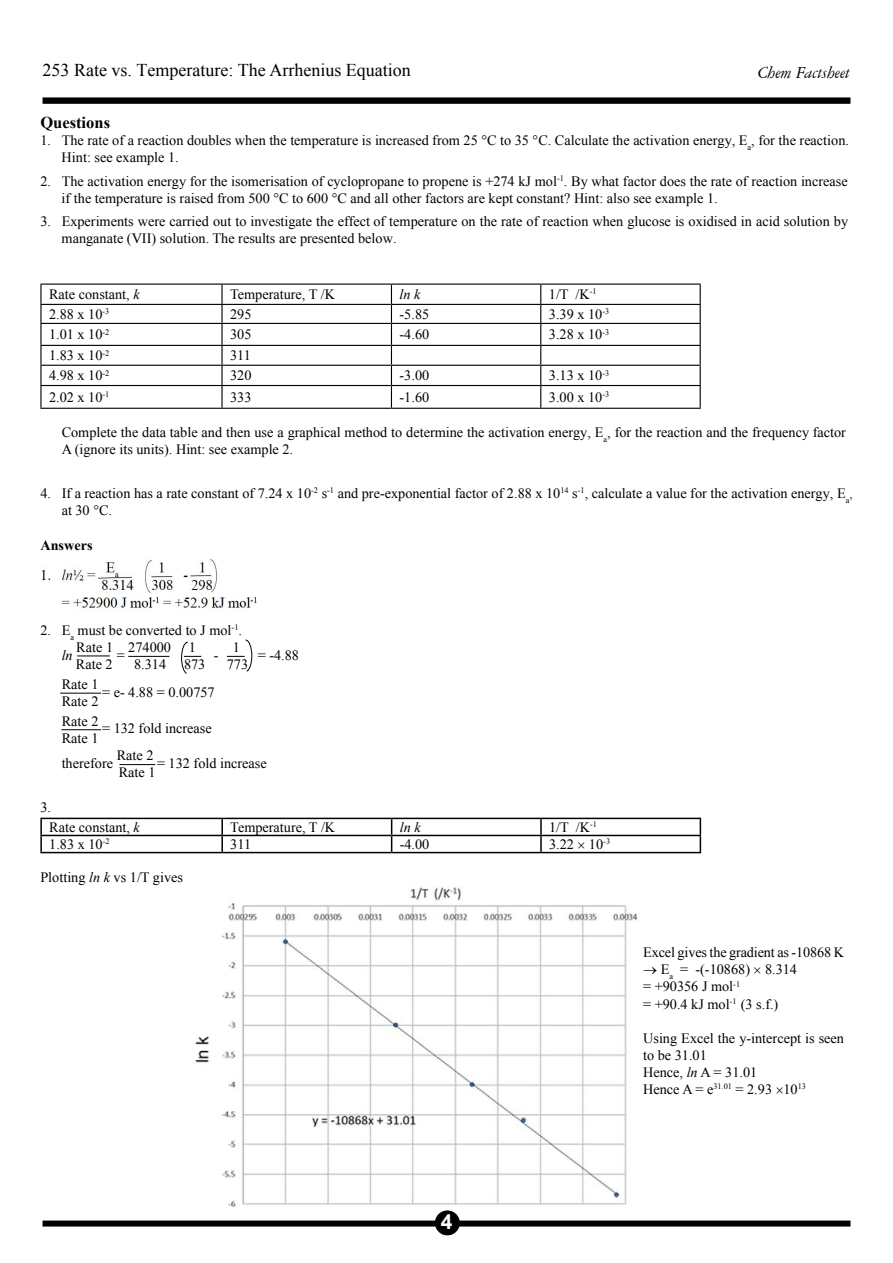
<style>
.page{position:relative;width:893px;height:1263px;background:#fff}
.page>*{position:absolute;margin:0;border:0;box-sizing:border-box;transform-origin:0 0}
.t1{font:700 21px "Arial";color:#fff}
.t2{font:18px "Times New Roman";color:#000}
.t3{font:italic 18px "American Garamond BT";color:#000}
.t4{font:700 16.5px "Times New Roman";color:#000}
.t5{font:14.25px/17.1px "Times New Roman";color:#000}
.t6{font:700 14.25px "Times New Roman";color:#000}
.t7{font:italic 14.25px "Times New Roman";color:#000}
.s1{font-style:italic}
.s2{font-size:12.6px}
</style>
<div class="page">
<div style="left:43px;top:98px;width:807px;height:5px;background:#000"></div>
<div style="left:43px;top:97px;width:807px;height:7px;border:2px solid #000"></div>
<div style="left:43px;top:1220px;width:807px;height:6px;background:#000"></div>
<div style="left:435px;top:1211px;width:24px;height:24px;background:#000;border-radius:50%"></div>
<div style="left:435px;top:1210px;width:25px;height:25px;border:1px solid #000;border-radius:50%"></div>
<hr style="left:40px;top:284px;width:182px;height:1px;background:#000">
<hr style="left:222px;top:284px;width:169px;height:1px;background:#000">
<hr style="left:391px;top:284px;width:150px;height:1px;background:#000">
<hr style="left:541px;top:284px;width:160px;height:1px;background:#000">
<hr style="left:40px;top:304px;width:182px;height:1px;background:#000">
<svg style="left:40px;top:285px;width:2px;height:38px"></svg>
<hr style="left:222px;top:304px;width:169px;height:1px;background:#000">
<svg style="left:221px;top:285px;width:2px;height:38px"></svg>
<hr style="left:391px;top:304px;width:150px;height:1px;background:#000">
<hr style="left:541px;top:304px;width:160px;height:1px;background:#000">
<hr style="left:40px;top:323px;width:182px;height:1px;background:#000">
<hr style="left:40px;top:324px;width:2px;height:21px;background:#000">
<hr style="left:222px;top:323px;width:169px;height:1px;background:#000">
<hr style="left:221px;top:324px;width:2px;height:21px;background:#000">
<hr style="left:391px;top:323px;width:150px;height:1px;background:#000">
<hr style="left:541px;top:323px;width:160px;height:1px;background:#000">
<hr style="left:40px;top:345px;width:182px;height:1px;background:#000">
<hr style="left:222px;top:345px;width:169px;height:1px;background:#000">
<hr style="left:391px;top:345px;width:150px;height:1px;background:#000">
<hr style="left:541px;top:345px;width:160px;height:1px;background:#000">
<hr style="left:40px;top:365px;width:182px;height:1px;background:#000">
<svg style="left:40px;top:346px;width:2px;height:39px"></svg>
<hr style="left:222px;top:365px;width:169px;height:1px;background:#000">
<svg style="left:221px;top:346px;width:2px;height:39px"></svg>
<hr style="left:391px;top:365px;width:150px;height:1px;background:#000">
<hr style="left:541px;top:365px;width:160px;height:1px;background:#000">
<hr style="left:40px;top:385px;width:182px;height:1px;background:#000">
<hr style="left:40px;top:386px;width:2px;height:22px;background:#000">
<hr style="left:222px;top:385px;width:169px;height:1px;background:#000">
<hr style="left:221px;top:386px;width:2px;height:22px;background:#000">
<hr style="left:391px;top:385px;width:150px;height:1px;background:#000">
<svg style="left:391px;top:285px;width:1px;height:123px"></svg>
<hr style="left:541px;top:385px;width:160px;height:1px;background:#000">
<svg style="left:540px;top:285px;width:1px;height:123px"></svg>
<svg style="left:700px;top:285px;width:1px;height:123px"></svg>
<hr style="left:40px;top:408px;width:182px;height:1px;background:#000">
<hr style="left:222px;top:408px;width:169px;height:1px;background:#000">
<hr style="left:391px;top:408px;width:150px;height:1px;background:#000">
<hr style="left:541px;top:408px;width:160px;height:1px;background:#000">
<hr style="left:40px;top:818px;width:182px;height:1px;background:#000">
<hr style="left:222px;top:818px;width:170px;height:1px;background:#000">
<hr style="left:392px;top:818px;width:149px;height:1px;background:#000">
<hr style="left:541px;top:818px;width:160px;height:1px;background:#000">
<hr style="left:40px;top:835px;width:182px;height:1px;background:#000">
<svg style="left:40px;top:819px;width:2px;height:33px"></svg>
<hr style="left:222px;top:835px;width:170px;height:1px;background:#000">
<svg style="left:221px;top:819px;width:2px;height:33px"></svg>
<hr style="left:392px;top:835px;width:149px;height:1px;background:#000">
<svg style="left:391px;top:819px;width:1px;height:33px"></svg>
<hr style="left:541px;top:835px;width:160px;height:1px;background:#000">
<svg style="left:540px;top:819px;width:2px;height:33px"></svg>
<svg style="left:700px;top:819px;width:1px;height:33px"></svg>
<hr style="left:40px;top:852px;width:182px;height:1px;background:#000">
<hr style="left:222px;top:852px;width:170px;height:1px;background:#000">
<hr style="left:392px;top:852px;width:149px;height:1px;background:#000">
<hr style="left:541px;top:852px;width:160px;height:1px;background:#000">
<hr style="left:77px;top:655px;width:33px;height:1px;background:#000">
<hr style="left:128px;top:656px;width:41px;height:1px;background:#000">
<svg style="left:181px;top:642px;width:20px;height:32px"></svg>
<svg style="left:227px;top:639px;width:25px;height:33px"></svg>
<hr style="left:60px;top:693px;width:41px;height:1px;background:#000">
<hr style="left:61px;top:729px;width:40px;height:1px;background:#000">
<hr style="left:119px;top:764px;width:36px;height:1px;background:#000">
<img style="left:195px;top:887px;width:443px;height:319px">
<img style="left:41px;top:560px;width:216px;height:52px">
<p class="t2" style="left:43px;top:58px;width:370px">253 Rate vs. Temperature: The Arrhenius Equation</p>
<p class="t4" style="left:40px;top:111px;width:71px">Questions</p>
<p class="t5" style="left:62px;top:132px;width:789px;text-indent:-21px">1. The rate of a reaction doubles when the temperature is increased from 25 °C to 35 °C. Calculate the activation energy, E<sub>a</sub>, for the reaction.<br>Hint: see example 1.</p>
<p class="t5" style="left:62px;top:172px;width:787px;text-indent:-21px">2. The activation energy for the isomerisation of cyclopropane to propene is +274 kJ mol<sup>-1</sup>. By what factor does the rate of reaction increase if the temperature is raised from 500 °C to 600 °C and all other factors are kept constant? Hint: also see example 1.</p>
<p class="t5" style="left:62px;top:213px;width:788px;text-indent:-21px">3. Experiments were carried out to investigate the effect of temperature on the rate of reaction when glucose is oxidised in acid solution by manganate (VII) solution. The results are presented below.</p>
<p class="t3" style="left:758px;top:61px;width:94px">Chem Factsheet</p>
<p class="t5" style="left:49px;top:286px;width:92px">Rate constant, <span class="s1">k</span></p>
<p class="t5" style="left:230px;top:286px;width:106px">Temperature, T /K</p>
<p class="t7" style="left:400px;top:285px;width:22px">ln k</p>
<p class="t5" style="left:549px;top:286px;width:49px">1/T /K<sup>-1</sup></p>
<p class="t5" style="left:49px;top:305px;width:62px">2.88 x 10<sup>-3</sup></p>
<p class="t5" style="left:230px;top:305px;width:23px">295</p>
<p class="t5" style="left:400px;top:305px;width:31px">-5.85</p>
<p class="t5" style="left:549px;top:305px;width:62px">3.39 x 10<sup>-3</sup></p>
<p class="t5" style="left:49px;top:326px;width:62px">1.01 x 10<sup>-2</sup></p>
<p class="t5" style="left:230px;top:326px;width:23px">305</p>
<p class="t5" style="left:400px;top:326px;width:31px">-4.60</p>
<p class="t5" style="left:549px;top:326px;width:62px">3.28 x 10<sup>-3</sup></p>
<p class="t5" style="left:49px;top:347px;width:62px">1.83 x 10<sup>-2</sup></p>
<p class="t5" style="left:230px;top:347px;width:22px">311</p>
<p class="t5" style="left:49px;top:367px;width:62px">4.98 x 10<sup>-2</sup></p>
<p class="t5" style="left:230px;top:367px;width:23px">320</p>
<p class="t5" style="left:400px;top:367px;width:31px">-3.00</p>
<p class="t5" style="left:549px;top:367px;width:62px">3.13 x 10<sup>-3</sup></p>
<p class="t5" style="left:49px;top:388px;width:62px">2.02 x 10<sup>-1</sup></p>
<p class="t5" style="left:230px;top:388px;width:23px">333</p>
<p class="t5" style="left:400px;top:388px;width:31px">-1.60</p>
<p class="t5" style="left:549px;top:388px;width:62px">3.00 x 10<sup>-3</sup></p>
<p class="t5" style="left:62px;top:423px;width:786px">Complete the data table and then use a graphical method to determine the activation energy, E<sub>a</sub>, for the reaction and the frequency factor<br>A (ignore its units). Hint: see example 2.</p>
<p class="t5" style="left:62px;top:485px;width:792px;text-indent:-21px">4. If a reaction has a rate constant of 7.24 x 10<sup>-2</sup> s<sup>-1</sup> and pre-exponential factor of 2.88 x 10<sup>14</sup> s<sup>-1</sup>, calculate a value for the activation energy, E<sub>a</sub><span class="s2">, </span>at 30 °C.</p>
<p class="t6" style="left:40px;top:534px;width:54px">Answers</p>
<p class="t5" style="left:62px;top:618px;width:182px;line-height:24.6px;text-indent:-21px">2. E<sub>a</sub> must be converted to J mol<sup>-1</sup>. <span class="s1">ln</span></p>
<p class="t5" style="left:76px;top:639px;width:38px">Rate 1</p>
<p class="t5" style="left:128px;top:639px;width:44px">274000</p>
<p class="t5" style="left:189px;top:639px;width:9px">1</p>
<p class="t5" style="left:233px;top:639px;width:9px">1</p>
<p class="t5" style="left:258px;top:646px;width:43px">= -4.88</p>
<p class="t5" style="left:117px;top:646px;width:10px">=</p>
<p class="t5" style="left:214px;top:646px;width:6px">-</p>
<p class="t5" style="left:76px;top:656px;width:38px">Rate 2</p>
<p class="t5" style="left:134px;top:656px;width:73px">8.314 873</p>
<p class="t5" style="left:227px;top:656px;width:23px">773</p>
<p class="t5" style="left:62px;top:675px;width:38px">Rate 1</p>
<p class="t5" style="left:102px;top:683px;width:114px">= e- 4.88 = 0.00757</p>
<p class="t5" style="left:62px;top:691px;width:38px;line-height:19.8px">Rate 2<br>Rate 2</p>
<p class="t5" style="left:102px;top:720px;width:111px">= 132 fold increase</p>
<p class="t5" style="left:62px;top:726px;width:53px;line-height:24.8px">Rate 1 therefore</p>
<p class="t5" style="left:117px;top:747px;width:38px">Rate 2</p>
<p class="t5" style="left:157px;top:754px;width:111px">= 132 fold increase</p>
<p class="t5" style="left:119px;top:764px;width:38px">Rate 1</p>
<p class="t5" style="left:49px;top:796px;width:92px;line-height:20.2px;text-indent:-9px">3.<br>Rate constant, <span class="s1">k</span></p>
<p class="t5" style="left:230px;top:818px;width:106px">Temperature, T /K</p>
<p class="t7" style="left:400px;top:817px;width:22px">ln k</p>
<p class="t5" style="left:549px;top:818px;width:49px">1/T /K<sup>-1</sup></p>
<p class="t5" style="left:49px;top:835px;width:62px">1.83 x 10<sup>-2</sup></p>
<p class="t5" style="left:230px;top:835px;width:22px">311</p>
<p class="t5" style="left:400px;top:835px;width:31px">-4.00</p>
<p class="t5" style="left:549px;top:835px;width:63px">3.22 10<sup>-3</sup></p>
<p class="t5" style="left:40px;top:868px;width:144px">Plotting <span class="s1">ln k</span> vs 1/T gives</p>
<p class="t5" style="left:643px;top:944px;width:202px">Excel gives the gradient as -10868 K</p>
<p class="t5" style="left:643px;top:961px;width:155px">→ E<sub>a</sub> = -(-10868) 8.314 = +90356 J mol<sup>-1<br></sup>= +90.4 kJ mol<sup>-1</sup> (3 s.f.)</p>
<p class="t5" style="left:643px;top:1029px;width:202px">Using Excel the y-intercept is seen to be 31.01<br>Hence, <span class="s1">ln</span> A = 31.01<br>Hence A = e<sup>31.01</sup> = 2.93 10<sup>13</sup></p>
<h1 class="t1" style="left:441px;top:1207px;width:13px">4</h1>
</div>
